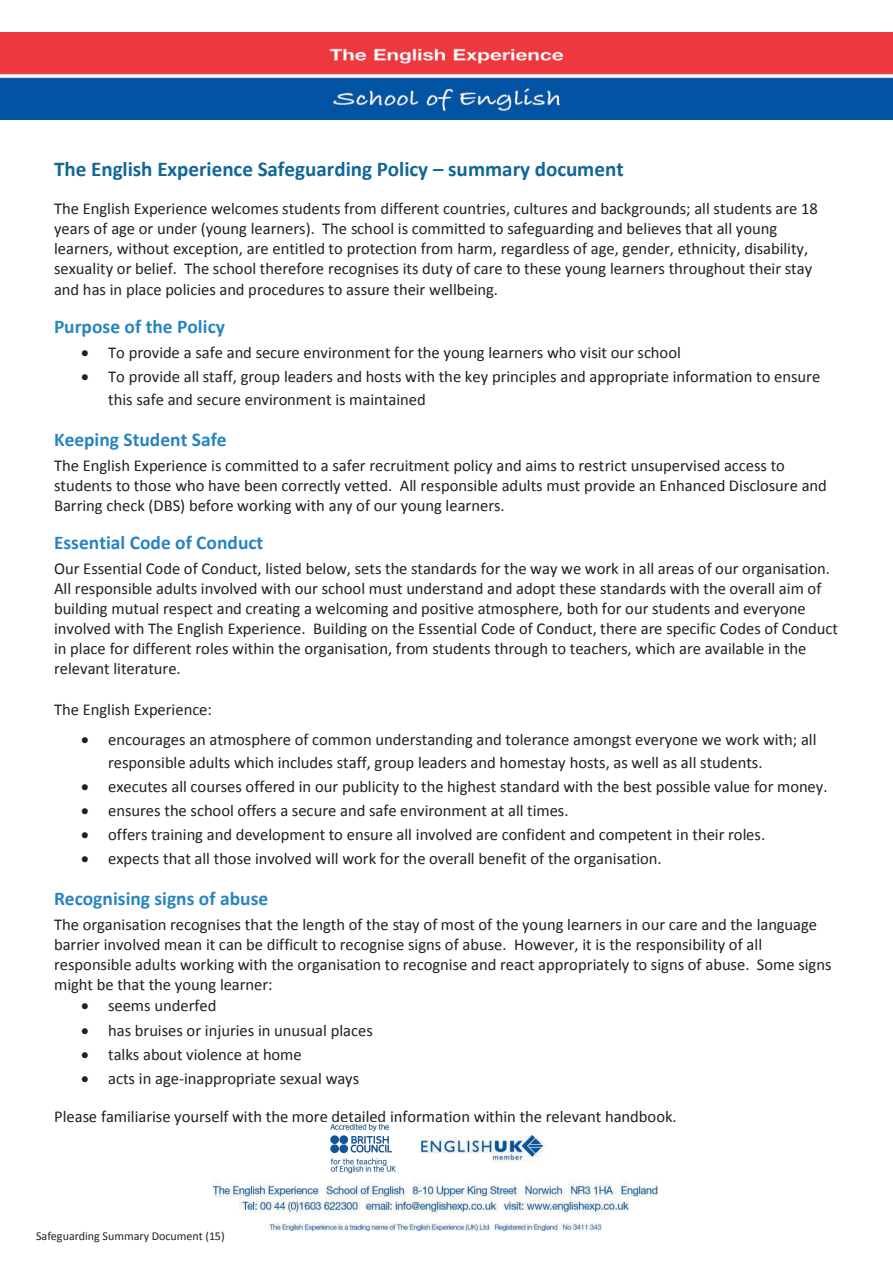
<style>
.page{position:relative;width:893px;height:1264px;background:#fff}
.page>*{position:absolute;margin:0;border:0;box-sizing:border-box;transform-origin:0 0}
.t1{font:700 21px "Calibri";color:#116698}
.t2{font:700 19.5px "Calibri";color:#2784c1}
.t3{font:16.5px/20.1px "Calibri";color:#231f20}
.t4{font:12px "Calibri";color:#231f20}
</style>
<div class="page">
<img style="left:1px;top:32px;width:891px;height:88px">
<img style="left:213px;top:1132px;width:445px;height:98px">
<div style="left:25px;top:1222px;width:216px;height:26px;background:#fff"></div>
<div style="left:317px;top:1121px;width:88px;height:45px;background:#fff"></div>
<img style="left:327px;top:1123px;width:70px;height:50px">
<p class="t1" style="left:54px;top:154px;width:571px">The English Experience Safeguarding Policy – summary document</p>
<p class="t3" style="left:54px;top:198px;width:765px">The English Experience welcomes students from different countries, cultures and backgrounds; all students are 18 years of age or under (young learners). The school is committed to safeguarding and believes that all young learners, without exception, are entitled to protection from harm, regardless of age, gender, ethnicity, disability, sexuality or belief. The school therefore recognises its duty of care to these young learners throughout their stay and has in place policies and procedures to assure their wellbeing.</p>
<p class="t2" style="left:54px;top:312px;width:172px">Purpose of the Policy</p>
<p class="t3" style="left:81px;top:342px;width:601px">• To provide a safe and secure environment for the young learners who visit our school</p>
<p class="t3" style="left:108px;top:364px;width:713px;line-height:23.2px;text-indent:-27px">• To provide all staff, group leaders and hosts with the key principles and appropriate information to ensure this safe and secure environment is maintained</p>
<p class="t2" style="left:54px;top:426px;width:174px">Keeping Student Safe</p>
<p class="t3" style="left:54px;top:454px;width:774px">The English Experience is committed to a safer recruitment policy and aims to restrict unsupervised access to students to those who have been correctly vetted. All responsible adults must provide an Enhanced Disclosure and<br>Barring check (DBS) before working with any of our young learners.</p>
<p class="t2" style="left:54px;top:529px;width:211px">Essential Code of Conduct</p>
<p class="t3" style="left:54px;top:557px;width:785px">Our Essential Code of Conduct, listed below, sets the standards for the way we work in all areas of our organisation.<br>All responsible adults involved with our school must understand and adopt these standards with the overall aim of building mutual respect and creating a welcoming and positive atmosphere, both for our students and everyone involved with The English Experience. Building on the Essential Code of Conduct, there are specific Codes of Conduct in place for different roles within the organisation, from students through to teachers, which are available in the relevant literature.</p>
<p class="t3" style="left:54px;top:698px;width:159px">The English Experience:</p>
<p class="t3" style="left:108px;top:727px;width:710px;line-height:23.1px;text-indent:-27px">• encourages an atmosphere of common understanding and tolerance amongst everyone we work with; all responsible adults which includes staff, group leaders and homestay hosts, as well as all students.</p>
<p class="t3" style="left:81px;top:776px;width:748px">• executes all courses offered in our publicity to the highest standard with the best possible value for money.</p>
<p class="t3" style="left:81px;top:799px;width:489px">• ensures the school offers a secure and safe environment at all times.</p>
<p class="t3" style="left:81px;top:824px;width:685px">• offers training and development to ensure all involved are confident and competent in their roles.</p>
<p class="t3" style="left:81px;top:848px;width:582px">• expects that all those involved will work for the overall benefit of the organisation.</p>
<p class="t2" style="left:54px;top:885px;width:216px">Recognising signs of abuse</p>
<p class="t3" style="left:54px;top:913px;width:778px">The organisation recognises that the length of the stay of most of the young learners in our care and the language barrier involved mean it can be difficult to recognise signs of abuse. However, it is the responsibility of all responsible adults working with the organisation to recognise and react appropriately to signs of abuse. Some signs might be that the young learner:</p>
<p class="t3" style="left:81px;top:995px;width:137px">• seems underfed</p>
<p class="t3" style="left:81px;top:1019px;width:293px">• has bruises or injuries in unusual places</p>
<p class="t3" style="left:81px;top:1043px;width:222px">• talks about violence at home</p>
<p class="t3" style="left:81px;top:1067px;width:280px">• acts in age-inappropriate sexual ways</p>
<p class="t3" style="left:54px;top:1105px;width:624px">Please familiarise yourself with the more detailed information within the relevant handbook.</p>
<p class="t4" style="left:36px;top:1227px;width:190px">Safeguarding Summary Document (15)</p>
</div>
